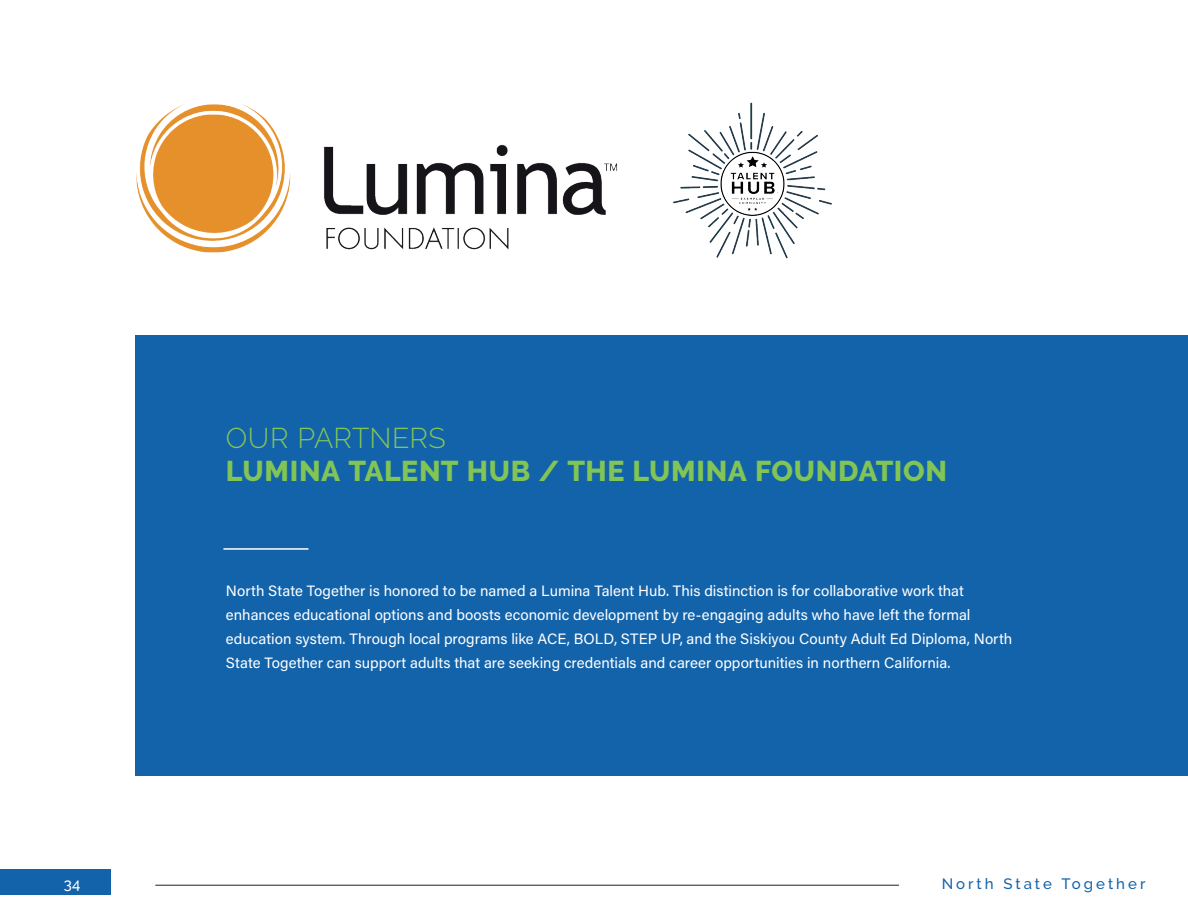
<style>
.page{position:relative;width:1188px;height:918px;background:#fff}
.page>*{position:absolute;margin:0;border:0;box-sizing:border-box;transform-origin:0 0}
.t1{font:800 28.5px "Raleway";letter-spacing:.025em;color:#82c555}
.t2{font:300 28.5px "Raleway";letter-spacing:.01em;color:#82c555}
.t3{font:15px/24px "Acumin Pro";color:#fff}
.t4{font:500 15px "Raleway";letter-spacing:.2em;color:#1363ab}
.t5{font:500 15px "Raleway";color:#fff}
</style>
<div class="page">
<img style="left:136px;top:104px;width:482px;height:149px">
<img style="left:673px;top:102px;width:159px;height:157px">
<div style="left:135px;top:335px;width:1053px;height:440px;background:#1363ab"></div>
<hr style="left:223px;top:548px;width:85px;height:2px;background:#fff">
<div style="left:0;top:869px;width:110px;height:26px;background:#1363ab"></div>
<hr style="left:155px;top:885px;width:744px;height:1px;background:#231f20">
<h1 class="t2" style="left:226px;top:421px;width:221px">OUR PARTNERS</h1>
<h1 class="t1" style="left:226px;top:454px;width:723px">LUMINA TALENT HUB / THE LUMINA FOUNDATION</h1>
<p class="t3" style="left:226px;top:579px;width:788px">North State Together is honored to be named a Lumina Talent Hub. This distinction is for collaborative work that enhances educational options and boosts economic development by re-engaging adults who have left the formal education system. Through local programs like ACE, BOLD, STEP UP, and the Siskiyou County Adult Ed Diploma, North State Together can support adults that are seeking credentials and career opportunities in northern California.</p>
<p class="t5" style="left:64px;top:875px;width:18px">34</p>
<p class="t4" style="left:942px;top:875px;width:205px">North State Together</p>
</div>
